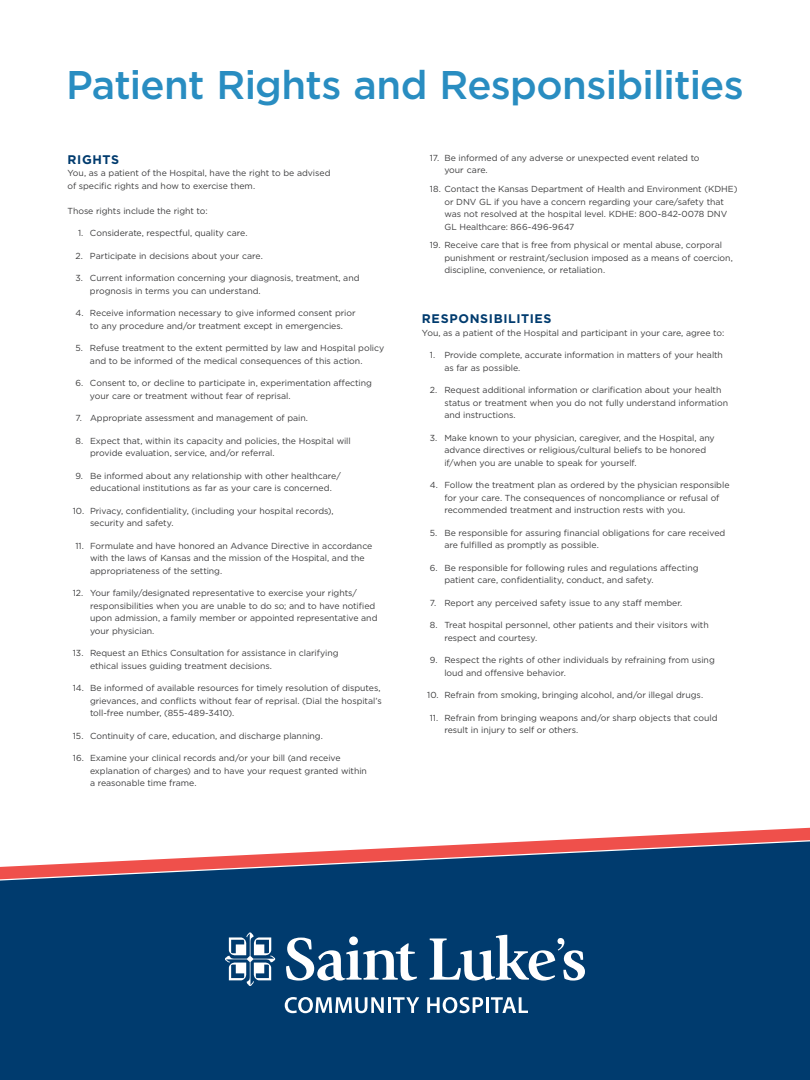
<style>
.page{position:relative;width:810px;height:1080px;background:#fff}
.page>*{position:absolute;margin:0;border:0;box-sizing:border-box;transform-origin:0 0}
.t1{font:500 40px "Gotham";letter-spacing:-.02em;color:#298dc1}
.t2{font:700 12.5px "Gotham";letter-spacing:.05em;color:#003b6e}
.t3{font:8.75px/12.5px "Gotham";letter-spacing:-.005em;color:#3e3e3f}
</style>
<div class="page">
<svg style="left:537px;top:828px;width:273px;height:13px"></svg>
<svg style="left:0;top:841px;width:810px;height:239px;fill:#003b6e"></svg>
<svg style="left:285px;top:997px;width:134px;height:16px"></svg>
<svg style="left:427px;top:997px;width:56px;height:16px"></svg>
<hr style="left:486px;top:997px;width:3px;height:16px;background:#fff">
<svg style="left:491px;top:997px;width:37px;height:16px"></svg>
<svg style="left:225px;top:932px;width:50px;height:54px"></svg>
<svg style="left:349px;top:936px;width:9px;height:9px"></svg>
<svg style="left:286px;top:938px;width:131px;height:43px"></svg>
<svg style="left:430px;top:935px;width:155px;height:46px"></svg>
<h1 class="t1" style="left:66px;top:59px;width:679px">Patient Rights and Responsibilities</h1>
<h2 class="t2" style="left:68px;top:151px;width:53px">RIGHTS</h2>
<p class="t3" style="left:68px;top:167px;width:264px">You, as a patient of the Hospital, have the right to be advised of specific rights and how to exercise them.</p>
<p class="t3" style="left:68px;top:204px;width:142px">Those rights include the right to:</p>
<p class="t3" style="left:78px;top:227px;width:171px">1. Considerate, respectful, quality care.</p>
<p class="t3" style="left:75px;top:249px;width:189px">2. Participate in decisions about your care.</p>
<p class="t3" style="left:90px;top:272px;width:271px;text-indent:-15px">3. Current information concerning your diagnosis, treatment, and prognosis in terms you can understand.</p>
<p class="t3" style="left:75px;top:307px;width:282px;text-align:center">4. Receive information necessary to give informed consent prior to any procedure and/or treatment except in emergencies.</p>
<p class="t3" style="left:90px;top:342px;width:296px;text-indent:-15px">5. Refuse treatment to the extent permitted by law and Hospital policy and to be informed of the medical consequences of this action.</p>
<p class="t3" style="left:90px;top:377px;width:284px;text-indent:-15px">6. Consent to, or decline to participate in, experimentation affecting your care or treatment without fear of reprisal.</p>
<p class="t3" style="left:75px;top:412px;width:234px">7. Appropriate assessment and management of pain.</p>
<p class="t3" style="left:90px;top:434px;width:262px;text-indent:-15px">8. Expect that, within its capacity and policies, the Hospital will provide evaluation, service, and/or referral.</p>
<p class="t3" style="left:90px;top:469px;width:252px;text-indent:-15px">9. Be informed about any relationship with other healthcare/ educational institutions as far as your care is concerned.</p>
<p class="t3" style="left:90px;top:504px;width:245px;text-indent:-17px">10. Privacy, confidentiality, (including your hospital records), security and safety.</p>
<p class="t3" style="left:90px;top:539px;width:284px;text-indent:-15px">11. Formulate and have honored an Advance Directive in accordance with the laws of Kansas and the mission of the Hospital, and the appropriateness of the setting.</p>
<p class="t3" style="left:90px;top:587px;width:289px;text-indent:-17px">12. Your family/designated representative to exercise your rights/ responsibilities when you are unable to do so; and to have notified upon admission, a family member or appointed representative and your physician.</p>
<p class="t3" style="left:90px;top:647px;width:250px;text-indent:-17px">13. Request an Ethics Consultation for assistance in clarifying ethical issues guiding treatment decisions.</p>
<p class="t3" style="left:90px;top:682px;width:293px;text-indent:-17px">14. Be informed of available resources for timely resolution of disputes, grievances, and conflicts without fear of reprisal. (Dial the hospital’s toll-free number, (855-489-3410).</p>
<p class="t3" style="left:73px;top:729px;width:252px">15. Continuity of care, education, and discharge planning.</p>
<p class="t3" style="left:90px;top:752px;width:278px;text-indent:-17px">16. Examine your clinical records and/or your bill (and receive explanation of charges) and to have your request granted within a reasonable time frame.</p>
<p class="t3" style="left:444px;top:151px;width:257px;text-indent:-15px">17. Be informed of any adverse or unexpected event related to your care.</p>
<p class="t3" style="left:444px;top:182px;width:295px;text-indent:-15px">18. Contact the Kansas Department of Health and Environment (KDHE) or DNV GL if you have a concern regarding your care/safety that was not resolved at the hospital level. KDHE: 800-842-0078 DNV GL Healthcare: 866-496-9647</p>
<p class="t3" style="left:444px;top:239px;width:290px;text-indent:-15px">19. Receive care that is free from physical or mental abuse, corporal punishment or restraint/seclusion imposed as a means of coercion, discipline, convenience, or retaliation.</p>
<h2 class="t2" style="left:422px;top:311px;width:131px">RESPONSIBILITIES</h2>
<p class="t3" style="left:422px;top:326px;width:304px">You, as a patient of the Hospital and participant in your care, agree to:</p>
<p class="t3" style="left:444px;top:349px;width:280px;text-indent:-15px">1. Provide complete, accurate information in matters of your health as far as possible.</p>
<p class="t3" style="left:444px;top:384px;width:285px;text-indent:-15px">2. Request additional information or clarification about your health status or treatment when you do not fully understand information and instructions.</p>
<p class="t3" style="left:444px;top:431px;width:272px;text-indent:-15px">3. Make known to your physician, caregiver, and the Hospital, any advance directives or religious/cultural beliefs to be honored if/when you are unable to speak for yourself.</p>
<p class="t3" style="left:444px;top:479px;width:287px;text-indent:-15px">4. Follow the treatment plan as ordered by the physician responsible for your care. The consequences of noncompliance or refusal of recommended treatment and instruction rests with you.</p>
<p class="t3" style="left:444px;top:526px;width:283px;text-indent:-15px">5. Be responsible for assuring financial obligations for care received are fulfilled as promptly as possible.</p>
<p class="t3" style="left:444px;top:561px;width:256px;text-indent:-15px">6. Be responsible for following rules and regulations affecting patient care, confidentiality, conduct, and safety.</p>
<p class="t3" style="left:430px;top:596px;width:254px">7. Report any perceived safety issue to any staff member.</p>
<p class="t3" style="left:444px;top:619px;width:266px;text-indent:-15px">8. Treat hospital personnel, other patients and their visitors with respect and courtesy.</p>
<p class="t3" style="left:444px;top:654px;width:272px;text-indent:-15px">9. Respect the rights of other individuals by refraining from using loud and offensive behavior.</p>
<p class="t3" style="left:427px;top:689px;width:278px">10. Refrain from smoking, bringing alcohol, and/or illegal drugs.</p>
<p class="t3" style="left:444px;top:711px;width:275px;text-indent:-15px">11. Refrain from bringing weapons and/or sharp objects that could result in injury to self or others.</p>
</div>
